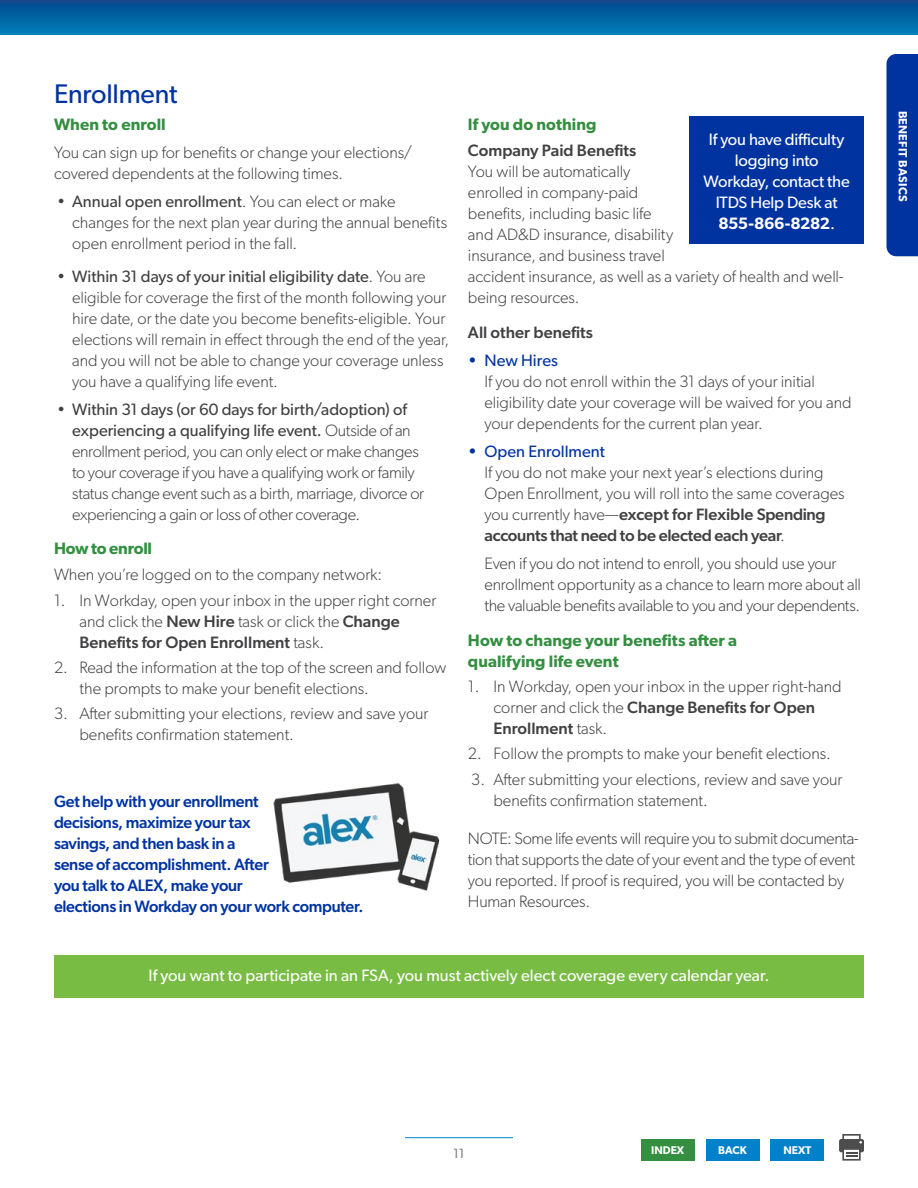
<style>
.page{position:relative;width:918px;height:1188px;background:#fff}
.page>*{position:absolute;margin:0;border:0;box-sizing:border-box;transform-origin:0 0}
.t1{font:27px "Gibson";letter-spacing:-.01em;color:#0033a0}
.t2{font:300 16.5px/21px "Gibson";letter-spacing:-.005em;color:#414042}
.t3{font:500 16.5px/21px "Gibson";letter-spacing:-.02em;color:#0033a1}
.t4{font:16.5px/21px "Gibson";letter-spacing:-.005em;color:#fff;text-align:center}
.t5{font:600 16.5px/21px "Gibson";letter-spacing:.005em;color:#348f41}
.t6{font:500 16.5px "Gibson";letter-spacing:.005em;color:#414042}
.t7{font:600 16.5px "Gibson";letter-spacing:-.015em;color:#348f41}
.t8{font:13.5px "Gibson";color:#808285}
.t9{font:600 12px "Gibson";letter-spacing:.02em;color:#fff}
.t10{font:600 11.25px "Gibson";color:#fff}
.s1{font-weight:400}
.s2{font-weight:500}
.s3{font-weight:500;color:#0033a1}
.s4{font-weight:400;color:#0033a1}
.s5{font-weight:600}
</style>
<div class="page">
<hr style="left:405px;top:1137px;width:108px;height:1px;background:#0081c9">
<div style="left:641px;top:1139px;width:54px;height:22px;background:#348f41"></div>
<div style="left:706px;top:1139px;width:53px;height:22px;background:#0081c9"></div>
<div style="left:770px;top:1139px;width:54px;height:22px;background:#0081c9"></div>
<svg style="left:839px;top:1134px;width:25px;height:27px"></svg>
<svg style="left:0;top:0;width:918px;height:35px;background:#0263a3"></svg>
<div style="left:689px;top:117px;width:175px;height:127px;background:#0033a0"></div>
<div style="left:54px;top:955px;width:810px;height:43px;background:#79bc43"></div>
<div style="left:886px;top:54px;width:32px;height:202px;background:#0033a0"></div>
<img style="left:273px;top:783px;width:167px;height:108px">
<h1 class="t1" style="left:54px;top:77px;width:125px">Enrollment</h1>
<p class="t5" style="left:54px;top:114px;width:113px">When to enroll</p>
<p class="t2" style="left:54px;top:142px;width:360px">You can sign up for benefits or change your elections/ covered dependents at the following times.</p>
<p class="t2" style="left:72px;top:190px;width:376px;text-indent:-15px">• <span class="s1">Annual open enrollment</span>. You can elect or make changes for the next plan year during the annual benefits open enrollment period in the fall.</p>
<p class="t2" style="left:72px;top:265px;width:379px;text-indent:-15px">• <span class="s1">Within 31 days of your initial eligibility date</span>. You are eligible for coverage the first of the month following your hire date, or the date you become benefits-eligible. Your elections will remain in effect through the end of the year, and you will not be able to change your coverage unless you have a qualifying life event.</p>
<p class="t2" style="left:72px;top:398px;width:354px;text-indent:-15px">• <span class="s1">Within 31 days (or 60 days for birth/adoption) of experiencing a qualifying life event.</span> Outside of an enrollment period, you can only elect or make changes to your coverage if you have a qualifying work or family status change event such as a birth, marriage, divorce or experiencing a gain or loss of other coverage.</p>
<p class="t7" style="left:54px;top:539px;width:100px">How to enroll</p>
<p class="t2" style="left:54px;top:564px;width:330px">When you’re logged on to the company network:</p>
<p class="t2" style="left:79px;top:589px;width:358px;text-indent:-25px">1. In Workday, open your inbox in the upper right corner and click the <span class="s2">New Hire</span> task or click the <span class="s2">Change<br>Benefits for Open Enrollment</span> task.</p>
<p class="t2" style="left:79px;top:657px;width:368px;text-indent:-25px">2. Read the information at the top of the screen and follow the prompts to make your benefit elections.</p>
<p class="t2" style="left:79px;top:703px;width:351px;text-indent:-25px">3. After submitting your elections, review and save your benefits confirmation statement.</p>
<p class="t3" style="left:54px;top:791px;width:311px">Get help with your enrollment<br>decisions, maximize your tax<br>savings, and then bask in a<br>sense of accomplishment. After<br>you talk to ALEX, make your<br>elections in Workday on your work computer.</p>
<p class="t5" style="left:468px;top:114px;width:130px">If you do nothing</p>
<p class="t6" style="left:468px;top:140px;width:170px">Company Paid Benefits</p>
<p class="t2" style="left:468px;top:161px;width:377px">You will be automatically<br>enrolled in company-paid<br>benefits, including basic life<br>and AD&amp;D insurance, disability<br>insurance, and business travel<br>accident insurance, as well as a variety of health and well&shy;being resources.</p>
<p class="t6" style="left:468px;top:323px;width:127px">All other benefits</p>
<p class="t2" style="left:484px;top:350px;width:369px;text-indent:-16px"><span class="s3">•</span> <span class="s4">New Hires<br></span>If you do not enroll within the 31 days of your initial eligibility date your coverage will be waived for you and your dependents for the current plan year.</p>
<p class="t2" style="left:484px;top:440px;width:362px;text-indent:-17px"><span class="s3">•</span> <span class="s4">Open Enrollment<br></span>If you do not make your next year’s elections during Open Enrollment, you will roll into the same coverages you currently have—<span class="s2">except for Flexible Spending accounts that need to be elected each year</span>.</p>
<p class="t2" style="left:484px;top:552px;width:378px">Even if you do not intend to enroll, you should use your enrollment opportunity as a chance to learn more about all the valuable benefits available to you and your dependents.</p>
<p class="t5" style="left:468px;top:629px;width:271px">How to change your benefits after a qualifying life event</p>
<p class="t2" style="left:493px;top:676px;width:350px;text-indent:-25px">1. In Workday, open your inbox in the upper right-hand corner and click the <span class="s2">Change Benefits for Open<br>Enrollment</span> task.</p>
<p class="t2" style="left:468px;top:743px;width:365px">2. Follow the prompts to make your benefit elections.</p>
<p class="t2" style="left:493px;top:768px;width:351px;text-indent:-22px">3. After submitting your elections, review and save your benefits confirmation statement.</p>
<p class="t2" style="left:468px;top:828px;width:392px">NOTE: Some life events will require you to submit documenta&shy;tion that supports the date of your event and the type of event you reported. If proof is required, you will be contacted by Human Resources.</p>
<p class="t4" style="left:704px;top:129px;width:148px">If you have difficulty logging into<br>Workday, contact the<br>ITDS Help Desk at<br><span class="s5">855-866-8282</span>.</p>
<p class="t4" style="left:149px;top:965px;width:622px">If you want to participate in an FSA, you must actively elect coverage every calendar year.</p>
<p class="t9" style="left:910px;top:111px;width:92px;rotate:90deg">BENEFIT BASICS</p>
<p class="t8" style="left:453px;top:1146px;width:13px">11</p>
<p class="t10" style="left:651px;top:1143px;width:34px">INDEX</p>
<p class="t10" style="left:718px;top:1143px;width:30px">BACK</p>
<p class="t10" style="left:783px;top:1143px;width:29px">NEXT</p>
</div>
